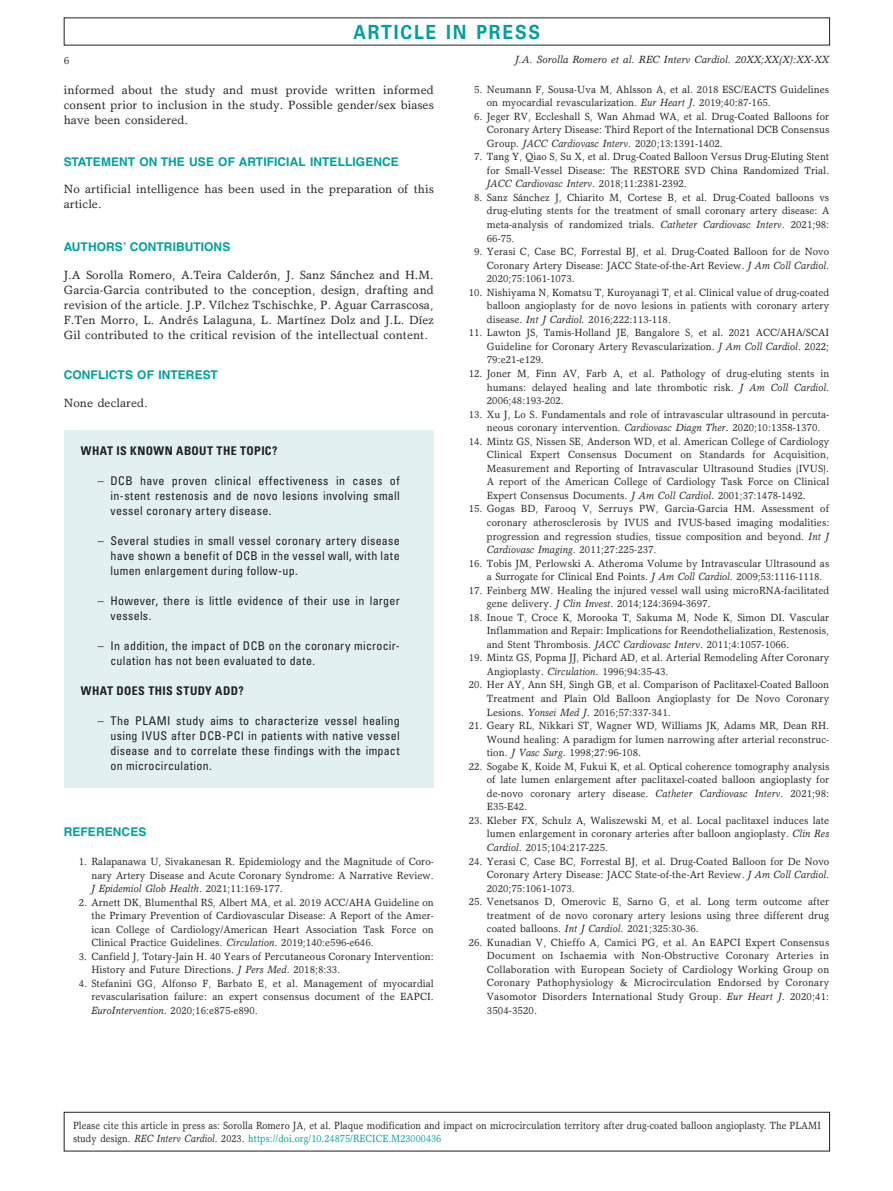
<style>
.page{position:relative;width:893px;height:1191px;background:#fff}
.page>*{position:absolute;margin:0;border:0;box-sizing:border-box;transform-origin:0 0}
.t1{font:700 19.5px "Univers LT Std";letter-spacing:.105em;color:#009d9d;scale:.9 1}
.t2{font:condensed 12px/15px "Univers LT Std";letter-spacing:.025em;color:#231f20;text-align:justify}
.t3{font:12px/15px "Garth Graphic Std";letter-spacing:.005em;color:#231f20;text-align:justify}
.t4{font:700 12px "Helvetica LT Std";letter-spacing:.005em;color:#009d9d}
.t5{font:700 condensed 12px "Univers LT Std";letter-spacing:.03em;color:#231f20}
.t6{font:10.5px/13.5px "Garth Graphic Std";letter-spacing:.005em;color:#231f20;text-align:justify;scale:.95 1}
.t7{font:10.5px/13.5px "Garth Graphic Std";letter-spacing:.005em;color:#231f20;scale:.9 1}
.t8{font:italic 10.5px "Garth Graphic Std";letter-spacing:.005em;color:#231f20}
.t9{font:10.5px "Garth Graphic Std";letter-spacing:.005em;color:#231f20}
.s1{font-style:italic}
.s2{color:#009d9d}
</style>
<div class="page">
<div style="left:64px;top:429px;width:370px;height:358px;background:#e2f0f2"></div>
<div style="left:64px;top:1111px;width:766px;height:40px;border:1px solid #231f20"></div>
<h1 class="t1" style="left:353px;top:20px;width:209px">ARTICLE IN PRESS</h1>
<p class="t9" style="left:64px;top:54px;width:7px">6</p>
<p class="t8" style="left:515px;top:53px;width:316px">J.A. Sorolla Romero et al. REC Interv Cardiol. 20XX;XX(X):XX-XX</p>
<p class="t3" style="left:64px;top:82px;width:371px">informed about the study and must provide written informed consent prior to inclusion in the study. Possible gender/sex biases have been considered.</p>
<p class="t4" style="left:64px;top:154px;width:337px">STATEMENT ON THE USE OF ARTIFICIAL INTELLIGENCE</p>
<p class="t3" style="left:64px;top:181px;width:371px">No artificial intelligence has been used in the preparation of this article.</p>
<p class="t4" style="left:64px;top:239px;width:168px">AUTHORS’ CONTRIBUTIONS</p>
<p class="t3" style="left:64px;top:267px;width:371px">J.A Sorolla Romero, A.Teira Calderón, J. Sanz Sánchez and H.M.<br>Garcia-Garcia contributed to the conception, design, drafting and revision of the article. J.P. Vílchez Tschischke, P. Aguar Carrascosa, F.Ten Morro, L. Andrés Lalaguna, L. Martínez Dolz and J.L. Díez Gil contributed to the critical revision of the intellectual content.</p>
<p class="t4" style="left:64px;top:368px;width:156px">CONFLICTS OF INTEREST</p>
<p class="t3" style="left:64px;top:395px;width:86px">None declared.</p>
<p class="t6" style="left:487px;top:82px;width:362px;text-indent:-13px">5. Neumann F, Sousa-Uva M, Ahlsson A, et al. 2018 ESC/EACTS Guidelines on myocardial revascularization. <span class="s1">Eur Heart J</span>. 2019;40:87-165.</p>
<p class="t6" style="left:487px;top:109px;width:362px;text-indent:-13px">6. Jeger RV, Eccleshall S, Wan Ahmad WA, et al. Drug-Coated Balloons for Coronary Artery Disease: Third Report of the International DCB Consensus Group. <span class="s1">JACC Cardiovasc Interv</span>. 2020;13:1391-1402.</p>
<p class="t6" style="left:487px;top:150px;width:362px;text-indent:-13px">7. Tang Y, Qiao S, Su X, et al. Drug-Coated Balloon Versus Drug-Eluting Stent for Small-Vessel Disease: The RESTORE SVD China Randomized Trial.<br><span class="s1">JACC Cardiovasc Interv</span>. 2018;11:2381-2392.</p>
<p class="t6" style="left:487px;top:190px;width:362px;text-indent:-13px">8. Sanz Sánchez J, Chiarito M, Cortese B, et al. Drug-Coated balloons vs drug-eluting stents for the treatment of small coronary artery disease: A meta-analysis of randomized trials. <span class="s1">Catheter Cardiovasc Interv</span>. 2021;98:<br>66-75.</p>
<p class="t6" style="left:487px;top:245px;width:362px;text-indent:-13px">9. Yerasi C, Case BC, Forrestal BJ, et al. Drug-Coated Balloon for de Novo Coronary Artery Disease: JACC State-of-the-Art Review. <span class="s1">J Am Coll Cardiol</span>.<br>2020;75:1061-1073.</p>
<p class="t6" style="left:487px;top:285px;width:362px;text-indent:-18px">10. Nishiyama N, Komatsu T, Kuroyanagi T, et al. Clinical value of drug-coated balloon angioplasty for de novo lesions in patients with coronary artery disease. <span class="s1">Int J Cardiol.</span> 2016;222:113-118.</p>
<p class="t6" style="left:487px;top:326px;width:362px;text-indent:-18px">11. Lawton JS, Tamis-Holland JE, Bangalore S, et al. 2021 ACC/AHA/SCAI Guideline for Coronary Artery Revascularization. <span class="s1">J Am Coll Cardiol</span>. 2022; 79:e21-e129.</p>
<p class="t6" style="left:487px;top:366px;width:362px;text-indent:-18px">12. Joner M, Finn AV, Farb A, et al. Pathology of drug-eluting stents in humans: delayed healing and late thrombotic risk. <span class="s1">J Am Coll Cardiol</span>.<br>2006;48:193-202.</p>
<p class="t6" style="left:487px;top:407px;width:362px;text-indent:-18px">13. Xu J, Lo S. Fundamentals and role of intravascular ultrasound in percuta&shy;neous coronary intervention. <span class="s1">Cardiovasc Diagn Ther</span>. 2020;10:1358-1370.</p>
<p class="t6" style="left:487px;top:434px;width:362px;text-indent:-18px">14. Mintz GS, Nissen SE, Anderson WD, et al. American College of Cardiology Clinical Expert Consensus Document on Standards for Acquisition, Measurement and Reporting of Intravascular Ultrasound Studies (IVUS).<br>A report of the American College of Cardiology Task Force on Clinical Expert Consensus Documents. <span class="s1">J Am Coll Cardiol</span>. 2001;37:1478-1492.</p>
<p class="t6" style="left:487px;top:502px;width:362px;text-indent:-18px">15. Gogas BD, Farooq V, Serruys PW, Garcia-Garcia HM. Assessment of coronary atherosclerosis by IVUS and IVUS-based imaging modalities: progression and regression studies, tissue composition and beyond. <span class="s1">Int J Cardiovasc Imaging</span>. 2011;27:225-237.</p>
<p class="t6" style="left:487px;top:556px;width:362px;text-indent:-18px">16. Tobis JM, Perlowski A. Atheroma Volume by Intravascular Ultrasound as a Surrogate for Clinical End Points. <span class="s1">J Am Coll Cardiol</span>. 2009;53:1116-1118.</p>
<p class="t6" style="left:487px;top:583px;width:362px;text-indent:-18px">17. Feinberg MW. Healing the injured vessel wall using microRNA-facilitated gene delivery. <span class="s1">J Clin Invest</span>. 2014;124:3694-3697.</p>
<p class="t6" style="left:487px;top:610px;width:362px;text-indent:-18px">18. Inoue T, Croce K, Morooka T, Sakuma M, Node K, Simon DI. Vascular Inflammation and Repair: Implications for Reendothelialization, Restenosis, and Stent Thrombosis. <span class="s1">JACC Cardiovasc Interv</span>. 2011;4:1057-1066.</p>
<p class="t6" style="left:487px;top:651px;width:362px;text-indent:-18px">19. Mintz GS, Popma JJ, Pichard AD, et al. Arterial Remodeling After Coronary<br>Angioplasty. <span class="s1">Circulation</span>. 1996;94:35-43.</p>
<p class="t6" style="left:487px;top:678px;width:362px;text-indent:-18px">20. Her AY, Ann SH, Singh GB, et al. Comparison of Paclitaxel-Coated Balloon Treatment and Plain Old Balloon Angioplasty for De Novo Coronary Lesions. <span class="s1">Yonsei Med J</span>. 2016;57:337-341.</p>
<p class="t6" style="left:487px;top:718px;width:362px;text-indent:-18px">21. Geary RL, Nikkari ST, Wagner WD, Williams JK, Adams MR, Dean RH.<br>Wound healing: A paradigm for lumen narrowing after arterial reconstruc&shy;tion. <span class="s1">J Vasc Surg</span>. 1998;27:96-108.</p>
<p class="t6" style="left:487px;top:759px;width:362px;text-indent:-18px">22. Sogabe K, Koide M, Fukui K, et al. Optical coherence tomography analysis of late lumen enlargement after paclitaxel‐coated balloon angioplasty for de‐novo coronary artery disease. <span class="s1">Catheter Cardiovasc Interv</span>. 2021;98:<br>E35-E42.</p>
<p class="t6" style="left:487px;top:813px;width:362px;text-indent:-18px">23. Kleber FX, Schulz A, Waliszewski M, et al. Local paclitaxel induces late lumen enlargement in coronary arteries after balloon angioplasty. <span class="s1">Clin Res Cardiol</span>. 2015;104:217-225.</p>
<p class="t6" style="left:487px;top:854px;width:362px;text-indent:-18px">24. Yerasi C, Case BC, Forrestal BJ, et al. Drug-Coated Balloon for De Novo Coronary Artery Disease: JACC State-of-the-Art Review. <span class="s1">J Am Coll Cardiol</span>.<br>2020;75:1061-1073.</p>
<p class="t6" style="left:487px;top:894px;width:362px;text-indent:-18px">25. Venetsanos D, Omerovic E, Sarno G, et al. Long term outcome after treatment of de novo coronary artery lesions using three different drug coated balloons. <span class="s1">Int J Cardiol</span>. 2021;325:30-36.</p>
<p class="t6" style="left:487px;top:935px;width:362px;text-indent:-18px">26. Kunadian V, Chieffo A, Camici PG, et al. An EAPCI Expert Consensus Document on Ischaemia with Non-Obstructive Coronary Arteries in Collaboration with European Society of Cardiology Working Group on Coronary Pathophysiology &amp; Microcirculation Endorsed by Coronary Vasomotor Disorders International Study Group. <span class="s1">Eur Heart J</span>. 2020;41:<br>3504-3520.</p>
<p class="t5" style="left:81px;top:444px;width:198px">WHAT IS KNOWN ABOUT THE TOPIC?</p>
<p class="t2" style="left:111px;top:473px;width:291px;text-indent:-13px">– DCB have proven clinical effectiveness in cases of in-stent restenosis and de novo lesions involving small vessel coronary artery disease.</p>
<p class="t2" style="left:111px;top:533px;width:291px;text-indent:-13px">– Several studies in small vessel coronary artery disease have shown a benefit of DCB in the vessel wall, with late lumen enlargement during follow-up.</p>
<p class="t2" style="left:111px;top:593px;width:291px;text-indent:-13px">– However, there is little evidence of their use in larger vessels.</p>
<p class="t2" style="left:111px;top:638px;width:291px;text-indent:-13px">– In addition, the impact of DCB on the coronary microcir&shy;culation has not been evaluated to date.</p>
<p class="t5" style="left:81px;top:684px;width:164px">WHAT DOES THIS STUDY ADD?</p>
<p class="t2" style="left:111px;top:713px;width:291px;text-indent:-13px">– The PLAMI study aims to characterize vessel healing using IVUS after DCB-PCI in patients with native vessel disease and to correlate these findings with the impact on microcirculation.</p>
<p class="t4" style="left:64px;top:825px;width:84px">REFERENCES</p>
<p class="t6" style="left:91px;top:854px;width:362px;text-indent:-13px">1. Ralapanawa U, Sivakanesan R. Epidemiology and the Magnitude of Coro&shy;nary Artery Disease and Acute Coronary Syndrome: A Narrative Review.<br><span class="s1">J Epidemiol Glob Health</span>. 2021;11:169-177.</p>
<p class="t6" style="left:91px;top:895px;width:362px;text-indent:-13px">2. Arnett DK, Blumenthal RS, Albert MA, et al. 2019 ACC/AHA Guideline on the Primary Prevention of Cardiovascular Disease: A Report of the Amer&shy;ican College of Cardiology/American Heart Association Task Force on Clinical Practice Guidelines. <span class="s1">Circulation</span>. 2019;140:e596-e646.</p>
<p class="t6" style="left:91px;top:949px;width:362px;text-indent:-13px">3. Canfield J, Totary-Jain H. 40 Years of Percutaneous Coronary Intervention:<br>History and Future Directions. <span class="s1">J Pers Med</span>. 2018;8:33.</p>
<p class="t6" style="left:91px;top:976px;width:362px;text-indent:-13px">4. Stefanini GG, Alfonso F, Barbato E, et al. Management of myocardial revascularisation failure: an expert consensus document of the EAPCI.<br><span class="s1">EuroIntervention</span>. 2020;16:e875-e890.</p>
<p class="t7" style="left:73px;top:1118px;width:832px">Please cite this article in press as: Sorolla Romero JA, et al. Plaque modification and impact on microcirculation territory after drug-coated balloon angioplasty. The PLAMI study design. <span class="s1">REC Interv Cardiol</span>. 2023. <span class="s2">https://doi.org/10.24875/RECICE.M23000436</span></p>
</div>
